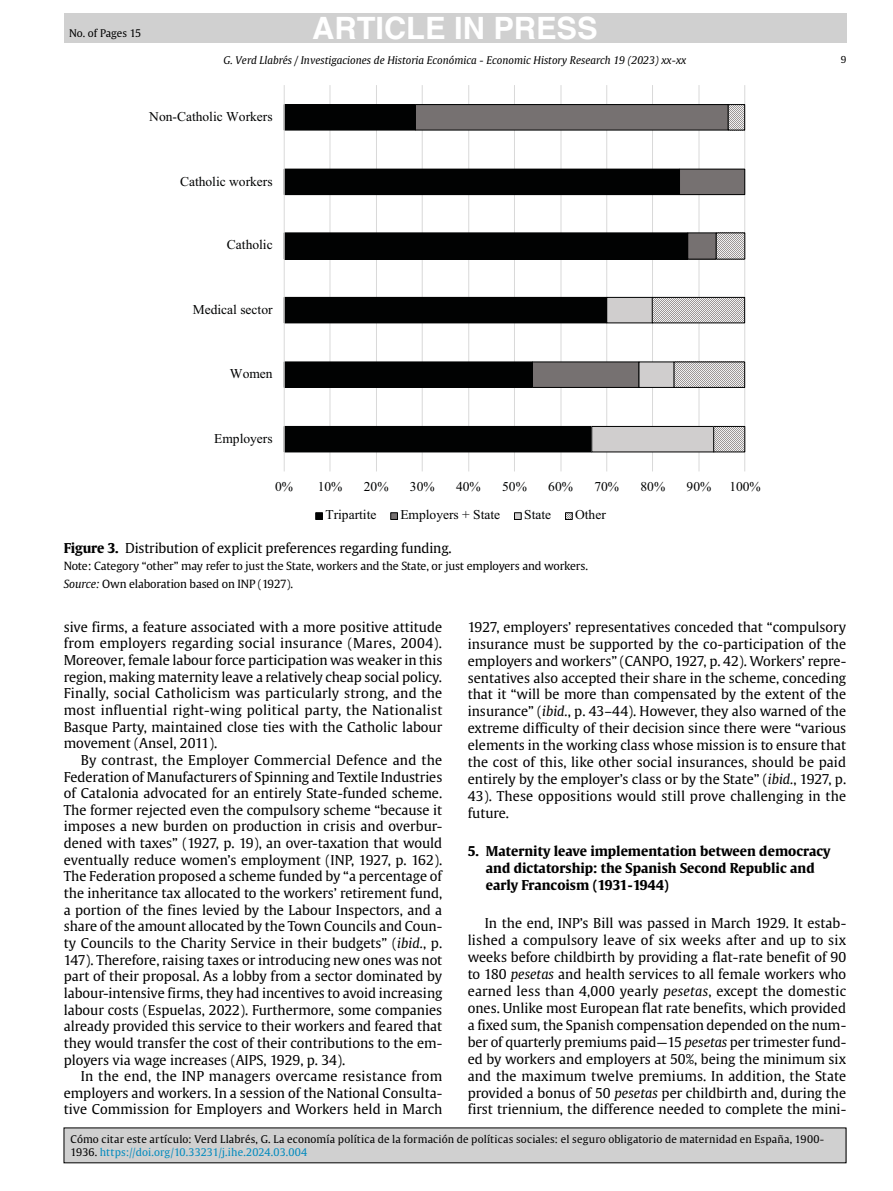
<style>
.page{position:relative;width:893px;height:1191px;background:#fff}
.page>*{position:absolute;margin:0;border:0;box-sizing:border-box;transform-origin:0 0}
.t1{font:700 30.75px "Helvetica";color:#fff}
.Texto_general{font:13.5px/16.6px "Gulliver";color:#000;text-align:justify}
.t2{font:13.5px "Times New Roman";color:#010202}
.Titular{font:700 13.5px/17px "Gulliver";color:#000}
.Titulo_tabla{font:13.5px "Gulliver";letter-spacing:-.01em;color:#000}
.Pie_imagen{font:11.25px "Gulliver";letter-spacing:-.01em;color:#000}
.t3{font:10.5px/13.5px "Gulliver";letter-spacing:.01em;color:#000}
.t4{font:italic 10.5px "Gulliver";color:#000}
.t5{font:10.5px "Gulliver";letter-spacing:-.01em;color:#000}
.t6{font:9.6px "Gulliver";color:#000}
.s1{font-weight:700}
.s2{font-style:italic}
.s3{color:#008abe}
</style>
<div class="page">
<hr style="left:744px;top:85px;width:1px;height:386px;background:#d9d9d9">
<hr style="left:699px;top:85px;width:1px;height:386px;background:#d9d9d9">
<hr style="left:652px;top:85px;width:1px;height:386px;background:#d9d9d9">
<hr style="left:606px;top:85px;width:1px;height:386px;background:#d9d9d9">
<hr style="left:561px;top:85px;width:1px;height:386px;background:#d9d9d9">
<hr style="left:514px;top:85px;width:1px;height:386px;background:#d9d9d9">
<hr style="left:468px;top:85px;width:1px;height:386px;background:#d9d9d9">
<hr style="left:422px;top:85px;width:1px;height:386px;background:#d9d9d9">
<hr style="left:376px;top:85px;width:1px;height:386px;background:#d9d9d9">
<hr style="left:330px;top:85px;width:1px;height:386px;background:#d9d9d9">
<svg style="left:283px;top:104px;width:308px;height:349px"></svg>
<svg style="left:415px;top:104px;width:330px;height:284px"></svg>
<svg style="left:591px;top:297px;width:124px;height:156px"></svg>
<hr style="left:284px;top:85px;width:1px;height:386px;background:#d9d9d9">
<div style="left:315px;top:512px;width:8px;height:8px;background:#010202;border:1px solid #010202"></div>
<div style="left:390px;top:512px;width:8px;height:8px;background:#767171;border:1px solid #010202"></div>
<div style="left:514px;top:512px;width:8px;height:8px;background:#d0cece;border:1px solid #010202"></div>
<svg style="left:567px;top:514px;width:4px;height:4px"></svg>
<div style="left:565px;top:512px;width:8px;height:8px;border:1px solid #010202"></div>
<svg style="left:730px;top:106px;width:13px;height:22px"></svg>
<div style="left:728px;top:104px;width:17px;height:26px;border:1px solid #010202"></div>
<div style="left:652px;top:297px;width:93px;height:26px;background:linear-gradient(to right,#9c9797,#9c9797)"></div>
<div style="left:652px;top:297px;width:93px;height:26px;border:1px solid #010202"></div>
<div style="left:674px;top:362px;width:71px;height:25px;background:linear-gradient(to right,#9c9797,#9c9797)"></div>
<div style="left:674px;top:361px;width:71px;height:27px;border:1px solid #010202"></div>
<svg style="left:715px;top:428px;width:28px;height:22px"></svg>
<div style="left:713px;top:426px;width:32px;height:26px;border:1px solid #010202"></div>
<svg style="left:718px;top:234px;width:25px;height:23px"></svg>
<div style="left:716px;top:232px;width:29px;height:27px;border:1px solid #010202"></div>
<div style="left:64px;top:13px;width:782px;height:30px;background:#d0d0d0"></div>
<div style="left:64px;top:1127px;width:782px;height:35px;background:#d0d0d0"></div>
<p class="t5" style="left:69px;top:26px;width:74px">No. of Pages 15</p>
<h1 class="t1" style="left:312px;top:10px;width:287px">ARTICLE IN PRESS</h1>
<p class="t4" style="left:224px;top:54px;width:464px">G. Verd Llabrés / Investigaciones de Historia Económica - Economic History Research 19 (2023) xx-xx</p>
<p class="t2" style="left:149px;top:107px;width:125px">Non-Catholic Workers</p>
<p class="t2" style="left:180px;top:172px;width:94px">Catholic workers</p>
<p class="t2" style="left:227px;top:236px;width:47px">Catholic</p>
<p class="t2" style="left:193px;top:300px;width:81px">Medical sector</p>
<p class="t2" style="left:230px;top:365px;width:44px">Women</p>
<p class="t2" style="left:214px;top:429px;width:60px">Employers</p>
<p class="t2" style="left:275px;top:477px;width:19px">0%</p>
<p class="t2" style="left:318px;top:477px;width:26px">10%</p>
<p class="t2" style="left:364px;top:477px;width:26px">20%</p>
<p class="t2" style="left:410px;top:477px;width:26px">30%</p>
<p class="t2" style="left:456px;top:477px;width:26px">40%</p>
<p class="t2" style="left:502px;top:477px;width:26px">50%</p>
<p class="t2" style="left:548px;top:477px;width:26px">60%</p>
<p class="t2" style="left:594px;top:477px;width:26px">70%</p>
<p class="t2" style="left:640px;top:477px;width:26px">80%</p>
<p class="t2" style="left:687px;top:477px;width:26px">90%</p>
<p class="t2" style="left:729px;top:477px;width:33px">100%</p>
<p class="t2" style="left:325px;top:506px;width:52px">Tripartite</p>
<p class="t2" style="left:400px;top:506px;width:101px">Employers + State</p>
<p class="t2" style="left:524px;top:506px;width:28px">State</p>
<p class="t2" style="left:575px;top:506px;width:32px">Other</p>
<p class="Titulo_tabla" style="left:64px;top:539px;width:389px"><span class="s1">Figure 3.</span> Distribution of explicit preferences regarding funding.</p>
<p class="Pie_imagen" style="left:64px;top:559px;width:526px">Note: Category “other” may refer to just the State, workers and the State, or just employers and workers.</p>
<p class="Pie_imagen" style="left:64px;top:577px;width:231px"><span class="s2">Source:</span> Own elaboration based on INP (1927).</p>
<p class="t6" style="left:841px;top:54px;width:7px">9</p>
<p class="Texto_general" style="left:64px;top:618px;width:380px">sive firms, a feature associated with a more positive attitude from employers regarding social insurance (Mares, 2004).<br>Moreover, female labour force participation was weaker in this region, making maternity leave a relatively cheap social policy.<br>Finally, social Catholicism was particularly strong, and the most influential right-wing political party, the Nationalist Basque Party, maintained close ties with the Catholic labour movement (Ansel, 2011).</p>
<p class="Texto_general" style="left:64px;top:751px;width:380px;text-indent:17px">By contrast, the Employer Commercial Defence and the Federation of Manufacturers of Spinning and Textile Industries of Catalonia advocated for an entirely State-funded scheme.<br>The former rejected even the compulsory scheme “because it imposes a new burden on production in crisis and overbur&shy;dened with taxes” (1927, p. 19), an over-taxation that would eventually reduce women’s employment (INP, 1927, p. 162).<br>The Federation proposed a scheme funded by “a percentage of the inheritance tax allocated to the workers’ retirement fund, a portion of the fines levied by the Labour Inspectors, and a share of the amount allocated by the Town Councils and Coun&shy;ty Councils to the Charity Service in their budgets” (<span class="s2">ibid.</span>, p.<br>147). Therefore, raising taxes or introducing new ones was not part of their proposal. As a lobby from a sector dominated by labour-intensive firms, they had incentives to avoid increasing labour costs (Espuelas, 2022). Furthermore, some companies already provided this service to their workers and feared that they would transfer the cost of their contributions to the em&shy;ployers via wage increases (AIPS, 1929, p. 34).</p>
<p class="Texto_general" style="left:64px;top:1067px;width:380px;text-indent:17px">In the end, the INP managers overcame resistance from employers and workers. In a session of the National Consulta&shy;tive Commission for Employers and Workers held in March</p>
<p class="Texto_general" style="left:468px;top:618px;width:380px">1927, employers’ representatives conceded that “compulsory insurance must be supported by the co-participation of the employers and workers” (CANPO, 1927, p. 42). Workers’ repre&shy;sentatives also accepted their share in the scheme, conceding that it “will be more than compensated by the extent of the insurance” (<span class="s2">ibid.</span>, p. 43–44). However, they also warned of the extreme difficulty of their decision since there were “various elements in the working class whose mission is to ensure that the cost of this, like other social insurances, should be paid entirely by the employer’s class or by the State” (<span class="s2">ibid.</span>, 1927, p.<br>43). These oppositions would still prove challenging in the future.</p>
<p class="Titular" style="left:486px;top:842px;width:346px;text-indent:-18px">5. Maternity leave implementation between democracy and dictatorship: the Spanish Second Republic and early Francoism (1931-1944)</p>
<p class="Texto_general" style="left:468px;top:914px;width:380px;text-indent:17px">In the end, INP’s Bill was passed in March 1929. It estab&shy;lished a compulsory leave of six weeks after and up to six weeks before childbirth by providing a flat-rate benefit of 90 to 180 <span class="s2">pesetas</span> and health services to all female workers who earned less than 4,000 yearly <span class="s2">pesetas</span>, except the domestic ones. Unlike most European flat rate benefits, which provided a fixed sum, the Spanish compensation depended on the num&shy;ber of quarterly premiums paid—15 <span class="s2">pesetas</span> per trimester fund&shy;ed by workers and employers at 50%, being the minimum six and the maximum twelve premiums. In addition, the State provided a bonus of 50 <span class="s2">pesetas</span> per childbirth and, during the first triennium, the difference needed to complete the mini-</p>
<p class="t3" style="left:71px;top:1132px;width:755px">Cómo citar este artículo: Verd Llabrés, G. La economía política de la formación de políticas sociales: el seguro obligatorio de maternidad en España, 1900-<br>1936. <span class="s3">https://doi.org/10.33231/j.ihe.2024.03.004</span></p>
</div>
